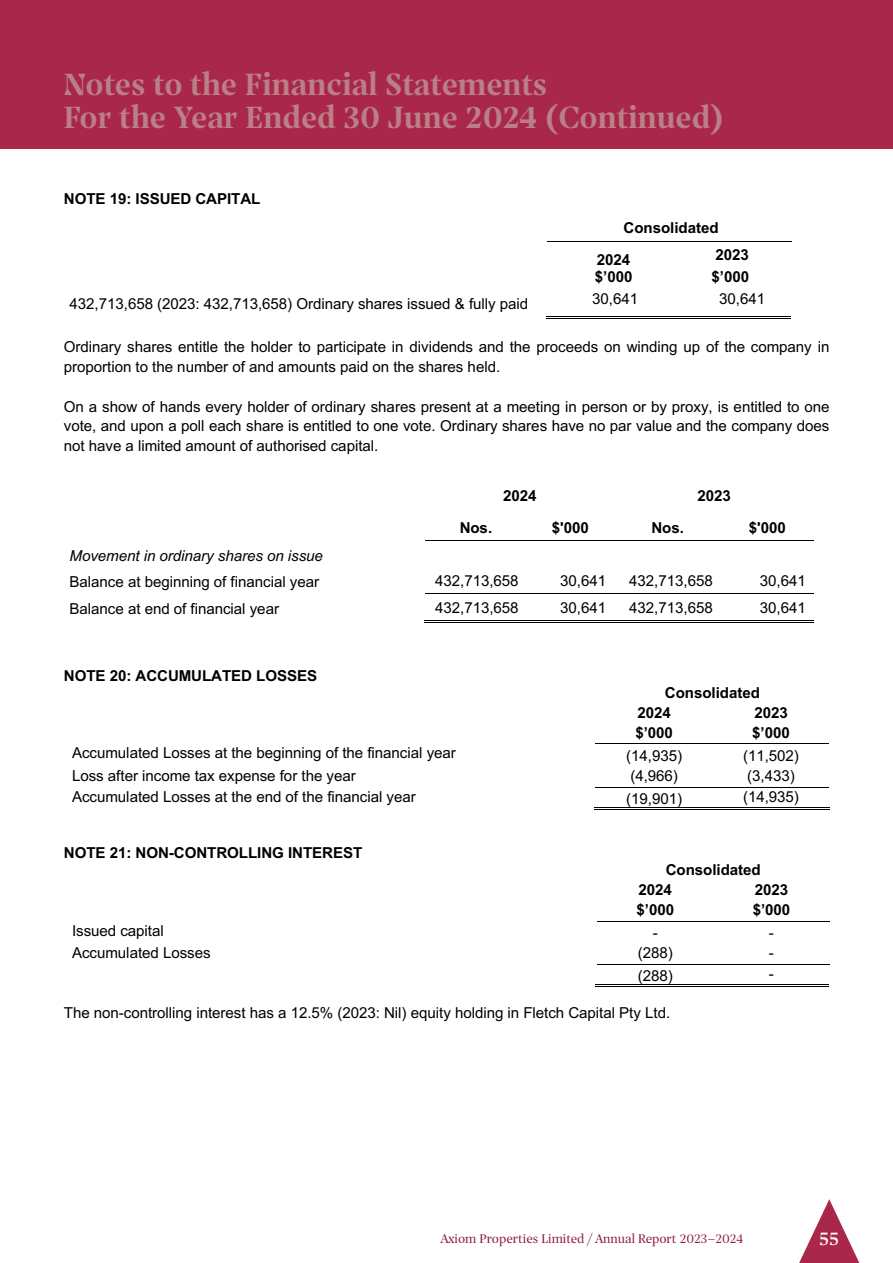
<style>
.page{position:relative;width:893px;height:1263px;background:#fff}
.page>*{position:absolute;margin:0;border:0;box-sizing:border-box;transform-origin:0 0}
.Heading_SMALL_Continued{font:33px/33px "Prospectus M Bld";color:#ba7f87}
.t1{font:19.5px "Prospectus M S Bd";color:#fff}
.t2{font:15.15px/19.8px "Arial";letter-spacing:-.005em;color:#000}
.t3{font:700 15.15px/31.3px "Arial";letter-spacing:-.005em;color:#000}
.t4{font:13.5px "Prospectus M";color:#8c1844}
.s1{font-style:italic}
</style>
<div class="page">
<div style="left:0;top:0;width:893px;height:149px;background:#aa274c"></div>
<svg style="left:799px;top:1199px;width:61px;height:64px"></svg>
<hr style="left:547px;top:241px;width:122px;height:1px;background:#000">
<hr style="left:670px;top:241px;width:121px;height:1px;background:#000">
<hr style="left:546px;top:318px;width:123px;height:1px;background:#000">
<hr style="left:546px;top:316px;width:123px;height:1px;background:#000">
<hr style="left:670px;top:318px;width:121px;height:1px;background:#000">
<hr style="left:670px;top:316px;width:121px;height:1px;background:#000">
<hr style="left:425px;top:540px;width:102px;height:1px;background:#000">
<hr style="left:528px;top:540px;width:86px;height:1px;background:#000">
<hr style="left:615px;top:540px;width:105px;height:1px;background:#000">
<hr style="left:721px;top:540px;width:93px;height:1px;background:#000">
<hr style="left:425px;top:593px;width:102px;height:1px;background:#000">
<hr style="left:528px;top:593px;width:86px;height:1px;background:#000">
<hr style="left:615px;top:593px;width:105px;height:1px;background:#000">
<hr style="left:721px;top:593px;width:93px;height:1px;background:#000">
<hr style="left:424px;top:622px;width:103px;height:1px;background:#000">
<hr style="left:424px;top:620px;width:103px;height:1px;background:#000">
<hr style="left:528px;top:622px;width:86px;height:1px;background:#000">
<hr style="left:528px;top:620px;width:86px;height:1px;background:#000">
<hr style="left:615px;top:622px;width:105px;height:1px;background:#000">
<hr style="left:615px;top:620px;width:105px;height:1px;background:#000">
<hr style="left:722px;top:622px;width:92px;height:1px;background:#000">
<hr style="left:722px;top:620px;width:92px;height:1px;background:#000">
<hr style="left:596px;top:744px;width:117px;height:1px;background:#000">
<hr style="left:714px;top:744px;width:115px;height:1px;background:#000">
<hr style="left:596px;top:787px;width:117px;height:1px;background:#000">
<hr style="left:714px;top:787px;width:115px;height:1px;background:#000">
<hr style="left:594px;top:809px;width:119px;height:1px;background:#000">
<hr style="left:594px;top:807px;width:119px;height:1px;background:#000">
<hr style="left:714px;top:809px;width:115px;height:1px;background:#000">
<hr style="left:714px;top:807px;width:115px;height:1px;background:#000">
<hr style="left:597px;top:921px;width:116px;height:1px;background:#000">
<hr style="left:714px;top:921px;width:115px;height:1px;background:#000">
<hr style="left:597px;top:964px;width:116px;height:1px;background:#000">
<hr style="left:714px;top:964px;width:115px;height:1px;background:#000">
<hr style="left:596px;top:986px;width:117px;height:1px;background:#000">
<hr style="left:596px;top:984px;width:117px;height:1px;background:#000">
<hr style="left:714px;top:986px;width:115px;height:1px;background:#000">
<hr style="left:714px;top:984px;width:115px;height:1px;background:#000">
<p class="Heading_SMALL_Continued" style="left:64px;top:66px;width:662px">Notes to the Financial Statements<br>For the Year Ended 30 June 2024 (Continued)</p>
<p class="t3" style="left:64px;top:183px;width:198px">NOTE 19: ISSUED CAPITAL</p>
<p class="t3" style="left:597px;top:213px;width:123px;text-indent:27px">Consolidated<br>2024</p>
<p class="t3" style="left:595px;top:261px;width:39px">$’000</p>
<p class="t3" style="left:712px;top:244px;width:39px;line-height:22.4px">2023 $’000</p>
<p class="t2" style="left:70px;top:293px;width:460px">432,713,658 (2023: 432,713,658) Ordinary shares issued &amp; fully paid</p>
<p class="t2" style="left:592px;top:288px;width:47px">30,641</p>
<p class="t2" style="left:719px;top:288px;width:47px">30,641</p>
<p class="t2" style="left:64px;top:337px;width:767px">Ordinary shares entitle the holder to participate in dividends and the proceeds on winding up of the company in proportion to the number of and amounts paid on the shares held.</p>
<p class="t2" style="left:64px;top:396px;width:767px;text-align:justify">On a show of hands every holder of ordinary shares present at a meeting in person or by proxy, is entitled to one vote, and upon a poll each share is entitled to one vote. Ordinary shares have no par value and the company does not have a limited amount of authorised capital.</p>
<p class="t3" style="left:503px;top:480px;width:35px">2024</p>
<p class="t3" style="left:697px;top:480px;width:35px">2023</p>
<p class="t3" style="left:460px;top:512px;width:34px">Nos.</p>
<p class="t3" style="left:552px;top:512px;width:39px">$'000</p>
<p class="t3" style="left:651px;top:512px;width:34px">Nos.</p>
<p class="t3" style="left:749px;top:512px;width:39px">$'000</p>
<p class="t2" style="left:70px;top:542px;width:255px;line-height:26.2px"><span class="s1">Movement in ordinary shares on issue<br></span>Balance at beginning of financial year</p>
<p class="t2" style="left:435px;top:570px;width:85px">432,713,658</p>
<p class="t2" style="left:560px;top:570px;width:47px">30,641</p>
<p class="t2" style="left:629px;top:570px;width:85px">432,713,658</p>
<p class="t2" style="left:760px;top:570px;width:47px">30,641</p>
<p class="t2" style="left:70px;top:599px;width:211px">Balance at end of financial year</p>
<p class="t2" style="left:435px;top:597px;width:85px">432,713,658</p>
<p class="t2" style="left:560px;top:597px;width:47px">30,641</p>
<p class="t2" style="left:629px;top:597px;width:85px">432,713,658</p>
<p class="t2" style="left:760px;top:597px;width:47px">30,641</p>
<p class="t3" style="left:64px;top:660px;width:255px">NOTE 20: ACCUMULATED LOSSES</p>
<p class="t3" style="left:637px;top:683px;width:124px;line-height:20.1px;text-indent:27px">Consolidated<br>2024</p>
<p class="t3" style="left:754px;top:697px;width:35px">2023</p>
<p class="t3" style="left:635px;top:717px;width:39px">$’000</p>
<p class="t3" style="left:752px;top:717px;width:39px">$’000</p>
<p class="t2" style="left:72px;top:743px;width:385px">Accumulated Losses at the beginning of the financial year</p>
<p class="t2" style="left:626px;top:745px;width:57px">(14,935)</p>
<p class="t2" style="left:743px;top:745px;width:57px">(11,502)</p>
<p class="t2" style="left:72px;top:766px;width:285px">Loss after income tax expense for the year</p>
<p class="t2" style="left:630px;top:766px;width:49px">(4,966)</p>
<p class="t2" style="left:747px;top:766px;width:49px">(3,433)</p>
<p class="t2" style="left:72px;top:786px;width:345px">Accumulated Losses at the end of the financial year</p>
<p class="t2" style="left:626px;top:789px;width:57px">(19,901)</p>
<p class="t2" style="left:743px;top:786px;width:57px">(14,935)</p>
<p class="t3" style="left:64px;top:837px;width:300px">NOTE 21: NON-CONTROLLING INTEREST</p>
<p class="t3" style="left:639px;top:860px;width:124px;line-height:19.8px;text-indent:27px">Consolidated<br>2024</p>
<p class="t3" style="left:755px;top:874px;width:35px">2023</p>
<p class="t3" style="left:636px;top:894px;width:39px">$’000</p>
<p class="t3" style="left:753px;top:894px;width:39px">$’000</p>
<p class="t2" style="left:72px;top:920px;width:93px">Issued capital</p>
<p class="t2" style="left:653px;top:923px;width:7px">-</p>
<p class="t2" style="left:769px;top:923px;width:7px">-</p>
<p class="t2" style="left:72px;top:943px;width:140px">Accumulated Losses</p>
<p class="t2" style="left:638px;top:943px;width:37px">(288)</p>
<p class="t2" style="left:769px;top:943px;width:7px">-</p>
<p class="t2" style="left:638px;top:966px;width:37px">(288)</p>
<p class="t2" style="left:769px;top:963px;width:7px">-</p>
<p class="t2" style="left:64px;top:1003px;width:608px">The non-controlling interest has a 12.5% (2023: Nil) equity holding in Fletch Capital Pty Ltd.</p>
<p class="t4" style="left:441px;top:1228px;width:304px">Axiom Properties Limited / Annual Report 2023–2024</p>
<p class="t1" style="left:819px;top:1224px;width:22px">55</p>
</div>
